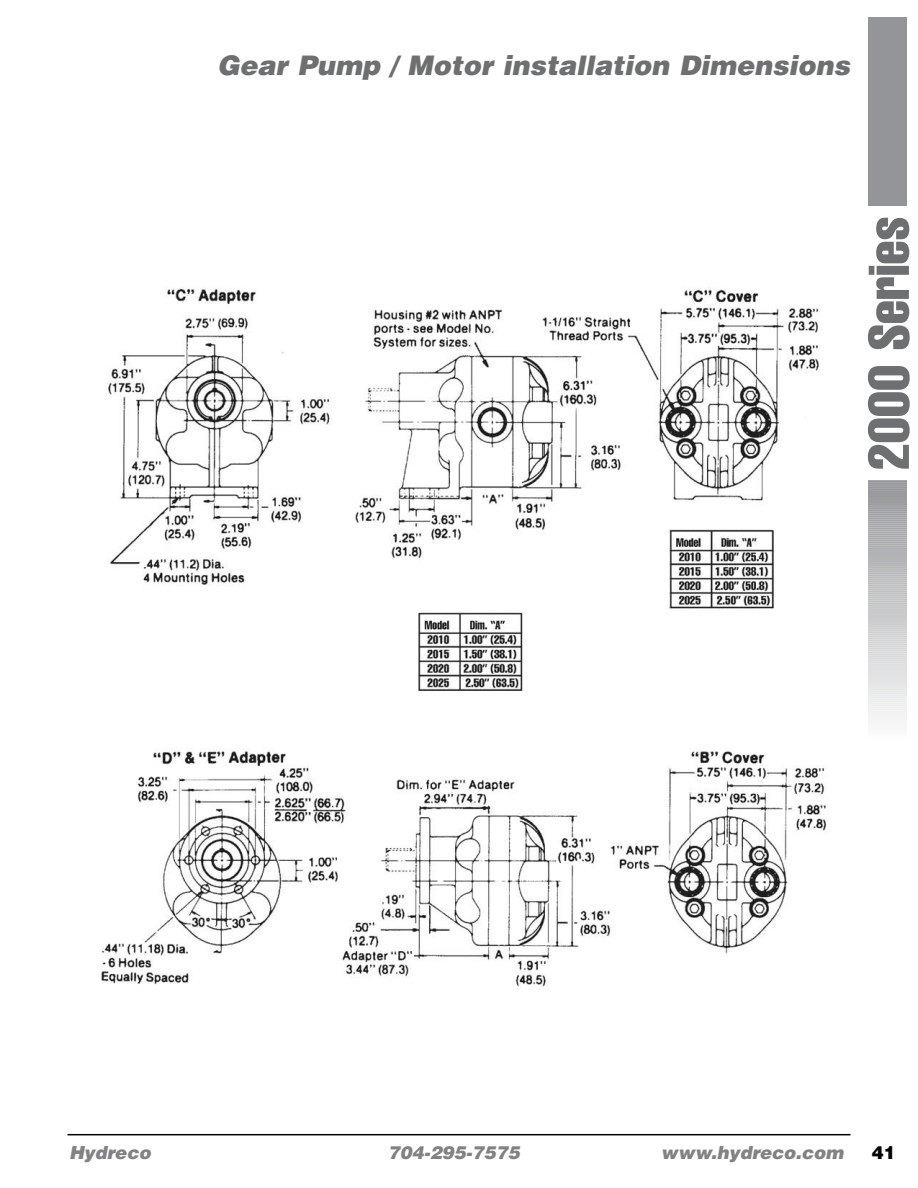
<style>
.page{position:relative;width:918px;height:1188px;background:#fff}
.page>*{position:absolute;margin:0;border:0;box-sizing:border-box;transform-origin:0 0}
.t1{font:extra-condensed 56.4px "Helvetica";color:#6d6f71}
.t2{font:italic 900 27px "Helvetica";color:#6d6f71}
.t3{font:italic 900 18px "Helvetica";color:#808284}
.t4{font:900 18px "Helvetica";color:#000}
</style>
<div class="page">
<hr style="left:868px;top:480px;width:38px;height:1px;background:#939598">
<hr style="left:868px;top:481px;width:38px;height:1px;background:#949699">
<hr style="left:868px;top:483px;width:38px;height:1px;background:#95979a">
<hr style="left:868px;top:485px;width:38px;height:1px;background:#96989b">
<hr style="left:868px;top:487px;width:38px;height:1px;background:#97999b">
<hr style="left:868px;top:489px;width:38px;height:1px;background:#97999c">
<hr style="left:868px;top:491px;width:38px;height:1px;background:#97999c">
<hr style="left:868px;top:494px;width:38px;height:1px;background:#989a9d">
<hr style="left:868px;top:496px;width:38px;height:1px;background:#999b9e">
<hr style="left:868px;top:498px;width:38px;height:1px;background:#9a9c9e">
<hr style="left:868px;top:500px;width:38px;height:1px;background:#9b9d9f">
<hr style="left:868px;top:502px;width:38px;height:1px;background:#9b9da0">
<hr style="left:868px;top:504px;width:38px;height:1px;background:#9c9ea1">
<hr style="left:868px;top:506px;width:38px;height:1px;background:#9da0a2">
<hr style="left:868px;top:508px;width:38px;height:1px;background:#9ea0a3">
<hr style="left:868px;top:510px;width:38px;height:1px;background:#9fa1a4">
<hr style="left:868px;top:512px;width:38px;height:1px;background:#a0a2a5">
<hr style="left:868px;top:514px;width:38px;height:1px;background:#a0a2a5">
<hr style="left:868px;top:516px;width:38px;height:1px;background:#a1a3a5">
<hr style="left:868px;top:518px;width:38px;height:1px;background:#a1a3a6">
<hr style="left:868px;top:520px;width:38px;height:1px;background:#a2a4a7">
<hr style="left:868px;top:522px;width:38px;height:1px;background:#a3a5a8">
<hr style="left:868px;top:524px;width:38px;height:1px;background:#a4a6a8">
<hr style="left:868px;top:526px;width:38px;height:1px;background:#a5a7a9">
<hr style="left:868px;top:528px;width:38px;height:1px;background:#a5a8aa">
<hr style="left:868px;top:530px;width:38px;height:1px;background:#a6a8ab">
<hr style="left:868px;top:532px;width:38px;height:1px;background:#a8aaac">
<hr style="left:868px;top:534px;width:38px;height:1px;background:#a8aaac">
<hr style="left:868px;top:536px;width:38px;height:1px;background:#a8abad">
<hr style="left:868px;top:538px;width:38px;height:1px;background:#a9abae">
<hr style="left:868px;top:540px;width:38px;height:1px;background:#aaacaf">
<hr style="left:868px;top:542px;width:38px;height:1px;background:#abadb0">
<hr style="left:868px;top:544px;width:38px;height:1px;background:#acaeb0">
<hr style="left:868px;top:546px;width:38px;height:1px;background:#adafb1">
<hr style="left:868px;top:548px;width:38px;height:1px;background:#adafb2">
<hr style="left:868px;top:550px;width:38px;height:1px;background:#aeb0b3">
<hr style="left:868px;top:552px;width:38px;height:1px;background:#afb1b4">
<hr style="left:868px;top:555px;width:38px;height:1px;background:#b0b2b4">
<hr style="left:868px;top:557px;width:38px;height:1px;background:#b1b3b5">
<hr style="left:868px;top:559px;width:38px;height:1px;background:#b1b4b6">
<hr style="left:868px;top:561px;width:38px;height:1px;background:#b2b4b7">
<hr style="left:868px;top:563px;width:38px;height:1px;background:#b3b5b7">
<hr style="left:868px;top:565px;width:38px;height:1px;background:#b4b6b8">
<hr style="left:868px;top:567px;width:38px;height:1px;background:#b5b7b9">
<hr style="left:868px;top:569px;width:38px;height:1px;background:#b6b8ba">
<hr style="left:868px;top:571px;width:38px;height:1px;background:#b6b8bb">
<hr style="left:868px;top:573px;width:38px;height:1px;background:#b7b9bc">
<hr style="left:868px;top:575px;width:38px;height:1px;background:#b8babc">
<hr style="left:868px;top:577px;width:38px;height:1px;background:#b9bbbd">
<hr style="left:868px;top:579px;width:38px;height:1px;background:#babcbe">
<hr style="left:868px;top:581px;width:38px;height:1px;background:#bbbcbf">
<hr style="left:868px;top:583px;width:38px;height:1px;background:#bcbdbf">
<hr style="left:868px;top:585px;width:38px;height:1px;background:#bcbec0">
<hr style="left:868px;top:587px;width:38px;height:1px;background:#bdbfc1">
<hr style="left:868px;top:589px;width:38px;height:1px;background:#bec0c2">
<hr style="left:868px;top:591px;width:38px;height:1px;background:#bfc1c3">
<hr style="left:868px;top:593px;width:38px;height:1px;background:#c0c1c3">
<hr style="left:868px;top:595px;width:38px;height:1px;background:#c0c2c4">
<hr style="left:868px;top:597px;width:38px;height:1px;background:#c1c3c5">
<hr style="left:868px;top:599px;width:38px;height:1px;background:#c2c4c6">
<hr style="left:868px;top:601px;width:38px;height:1px;background:#c3c5c7">
<hr style="left:868px;top:603px;width:38px;height:1px;background:#c4c5c8">
<hr style="left:868px;top:605px;width:38px;height:1px;background:#c5c6c8">
<hr style="left:868px;top:607px;width:38px;height:1px;background:#c5c7c9">
<hr style="left:868px;top:609px;width:38px;height:1px;background:#c6c8ca">
<hr style="left:868px;top:611px;width:38px;height:1px;background:#c7c9cb">
<hr style="left:868px;top:614px;width:38px;height:1px;background:#c8cacb">
<hr style="left:868px;top:616px;width:38px;height:1px;background:#c9cacc">
<hr style="left:868px;top:618px;width:38px;height:1px;background:#cacbcd">
<hr style="left:868px;top:620px;width:38px;height:1px;background:#caccce">
<hr style="left:868px;top:622px;width:38px;height:1px;background:#cbcdcf">
<hr style="left:868px;top:624px;width:38px;height:1px;background:#cccecf">
<hr style="left:868px;top:626px;width:38px;height:1px;background:#cdced0">
<hr style="left:868px;top:628px;width:38px;height:1px;background:#cecfd1">
<hr style="left:868px;top:630px;width:38px;height:1px;background:#cfd0d2">
<hr style="left:868px;top:632px;width:38px;height:1px;background:#cfd1d3">
<hr style="left:868px;top:634px;width:38px;height:1px;background:#d0d2d3">
<hr style="left:868px;top:636px;width:38px;height:1px;background:#d1d3d4">
<hr style="left:868px;top:638px;width:38px;height:1px;background:#d2d3d5">
<hr style="left:868px;top:640px;width:38px;height:1px;background:#d3d4d6">
<hr style="left:868px;top:642px;width:38px;height:1px;background:#d4d5d6">
<hr style="left:868px;top:644px;width:38px;height:1px;background:#d4d6d7">
<hr style="left:868px;top:646px;width:38px;height:1px;background:#d5d7d8">
<hr style="left:868px;top:648px;width:38px;height:1px;background:#d6d7d9">
<hr style="left:868px;top:650px;width:38px;height:1px;background:#d7d8da">
<hr style="left:868px;top:652px;width:38px;height:1px;background:#d8d9da">
<hr style="left:868px;top:654px;width:38px;height:1px;background:#d9dadb">
<hr style="left:868px;top:656px;width:38px;height:1px;background:#d9dbdc">
<hr style="left:868px;top:658px;width:38px;height:1px;background:#dadbdd">
<hr style="left:868px;top:660px;width:38px;height:1px;background:#dbdcdd">
<hr style="left:868px;top:662px;width:38px;height:1px;background:#dcddde">
<hr style="left:868px;top:664px;width:38px;height:1px;background:#dddedf">
<hr style="left:868px;top:666px;width:38px;height:1px;background:#dddfe0">
<hr style="left:868px;top:668px;width:38px;height:1px;background:#dedfe1">
<hr style="left:868px;top:670px;width:38px;height:1px;background:#dfe0e1">
<hr style="left:868px;top:672px;width:38px;height:1px;background:#e0e1e2">
<hr style="left:868px;top:675px;width:38px;height:1px;background:#e1e2e3">
<hr style="left:868px;top:677px;width:38px;height:1px;background:#e2e3e4">
<hr style="left:868px;top:679px;width:38px;height:1px;background:#e2e3e4">
<hr style="left:868px;top:681px;width:38px;height:1px;background:#e3e4e5">
<hr style="left:868px;top:683px;width:38px;height:1px;background:#e4e5e6">
<hr style="left:868px;top:685px;width:38px;height:1px;background:#e5e6e7">
<hr style="left:868px;top:687px;width:38px;height:1px;background:#e6e7e8">
<hr style="left:868px;top:689px;width:38px;height:1px;background:#e7e7e8">
<hr style="left:868px;top:691px;width:38px;height:1px;background:#e7e8e9">
<hr style="left:868px;top:693px;width:38px;height:1px;background:#e8e9ea">
<hr style="left:868px;top:695px;width:38px;height:1px;background:#e9eaeb">
<hr style="left:868px;top:697px;width:38px;height:1px;background:#eaebec">
<hr style="left:868px;top:699px;width:38px;height:1px;background:#ebecec">
<hr style="left:868px;top:701px;width:38px;height:1px;background:#ececed">
<hr style="left:868px;top:703px;width:38px;height:1px;background:#ededee">
<hr style="left:868px;top:705px;width:38px;height:1px;background:#edeeef">
<hr style="left:868px;top:707px;width:38px;height:1px;background:#eeefef">
<hr style="left:868px;top:709px;width:38px;height:1px;background:#eff0f0">
<hr style="left:868px;top:711px;width:38px;height:1px;background:#f0f1f1">
<hr style="left:868px;top:713px;width:38px;height:1px;background:#f1f1f2">
<hr style="left:868px;top:715px;width:38px;height:1px;background:#f2f2f3">
<hr style="left:868px;top:717px;width:38px;height:1px;background:#f3f3f3">
<hr style="left:868px;top:719px;width:38px;height:1px;background:#f3f4f4">
<hr style="left:868px;top:721px;width:38px;height:1px;background:#f4f5f5">
<hr style="left:868px;top:723px;width:38px;height:1px;background:#f5f5f6">
<hr style="left:868px;top:725px;width:38px;height:1px;background:#f6f6f7">
<hr style="left:868px;top:727px;width:38px;height:1px;background:#f7f7f8">
<hr style="left:868px;top:729px;width:38px;height:1px;background:#f8f8f9">
<hr style="left:868px;top:731px;width:38px;height:1px;background:#f9f9fa">
<hr style="left:868px;top:734px;width:38px;height:1px;background:#fafafb">
<div style="left:868px;top:17px;width:38px;height:189px;background:#939598"></div>
<hr style="left:68px;top:1134px;width:782px;height:1px;background:#000">
<img style="left:101px;top:288px;width:726px;height:699px">
<p class="t2" style="left:217px;top:48px;width:634px">Gear Pump / Motor installation Dimensions</p>
<h1 class="t1" style="left:853px;top:470px;width:255px;rotate:-90deg">2000 Series</h1>
<p class="t3" style="left:69px;top:1141px;width:83px">Hydreco</p>
<p class="t3" style="left:388px;top:1141px;width:134px">704-295-7575</p>
<p class="t3" style="left:661px;top:1141px;width:184px">www.hydreco.com</p>
<p class="t4" style="left:872px;top:1141px;width:26px">41</p>
</div>
